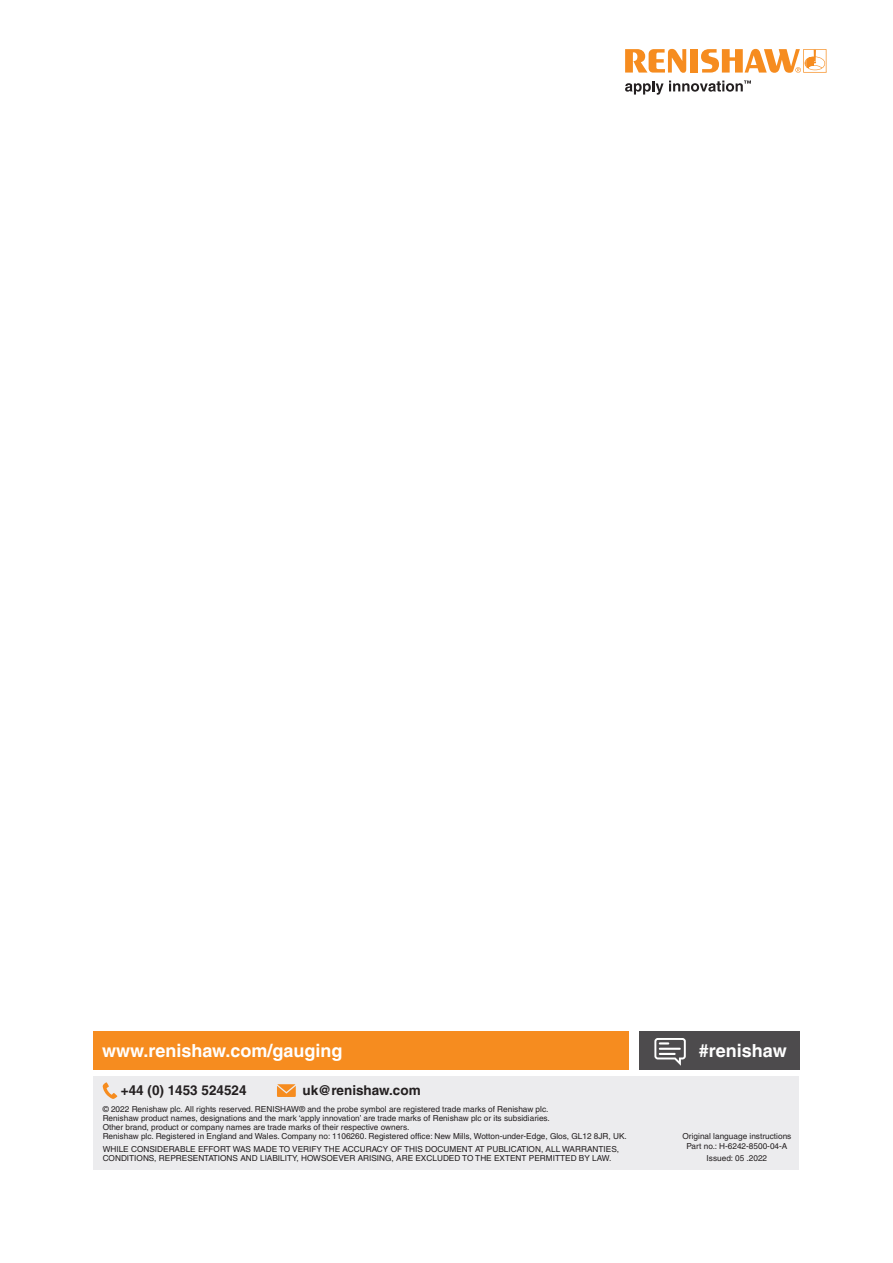
<style>
.page{position:relative;width:893px;height:1263px;background:#fff}
.page>*{position:absolute;margin:0;border:0;box-sizing:border-box;transform-origin:0 0}
.back_page_URL_white{font:700 18px "Helvetica LT Pro";color:#fff}
.back_page_contact_de{font:700 13.5px "Helvetica LT Pro";color:#231f20}
.Disclaimer{font:8.25px/9px "Helvetica LT Pro";color:#231f20}
.Part_No{font:8.25px "Helvetica LT Pro";color:#231f20}
</style>
<div class="page">
<div style="left:94px;top:1076px;width:705px;height:93px;background:#ececee"></div>
<div style="left:639px;top:1031px;width:160px;height:39px;background:#4d4b4d"></div>
<svg style="left:103px;top:1082px;width:14px;height:17px"></svg>
<svg style="left:277px;top:1084px;width:19px;height:13px"></svg>
<svg style="left:654px;top:1038px;width:32px;height:28px"></svg>
<div style="left:94px;top:1031px;width:535px;height:38px;background:#f68c1f"></div>
<svg style="left:625px;top:49px;width:61px;height:24px"></svg>
<div style="left:690px;top:49px;width:8px;height:24px;background:#f68c1f"></div>
<svg style="left:701px;top:49px;width:125px;height:24px"></svg>
<svg style="left:625px;top:80px;width:126px;height:15px"></svg>
<p class="back_page_URL_white" style="left:102px;top:1039px;width:242px">www.renishaw.com/gauging</p>
<p class="back_page_contact_de" style="left:121px;top:1082px;width:127px">+44 (0) 1453 524524</p>
<p class="back_page_contact_de" style="left:302px;top:1082px;width:120px">uk@renishaw.com</p>
<p class="Disclaimer" style="left:103px;top:1104px;width:524px">© 2022 Renishaw plc. All rights reserved. RENISHAW® and the probe symbol are registered trade marks of Renishaw plc.<br>Renishaw product names, designations and the mark ‘apply innovation’ are trade marks of Renishaw plc or its subsidiaries.<br>Other brand, product or company names are trade marks of their respective owners.<br>Renishaw plc. Registered in England and Wales. Company no: 1106260. Registered office: New Mills, Wotton-under-Edge, Glos, GL12 8JR, UK.</p>
<p class="Disclaimer" style="left:103px;top:1144px;width:518px">WHILE CONSIDERABLE EFFORT WAS MADE TO VERIFY THE ACCURACY OF THIS DOCUMENT AT PUBLICATION, ALL WARRANTIES,<br>CONDITIONS, REPRESENTATIONS AND LIABILITY, HOWSOEVER ARISING, ARE EXCLUDED TO THE EXTENT PERMITTED BY LAW.</p>
<h1 class="back_page_URL_white" style="left:699px;top:1039px;width:89px">#renishaw</h1>
<p class="Part_No" style="left:682px;top:1131px;width:110px">Original language instructions</p>
<p class="Part_No" style="left:686px;top:1142px;width:103px">Part no. : H-6242-8500-04-A</p>
<p class="Part_No" style="left:707px;top:1153px;width:62px">Issued: 05 .2022</p>
</div>
